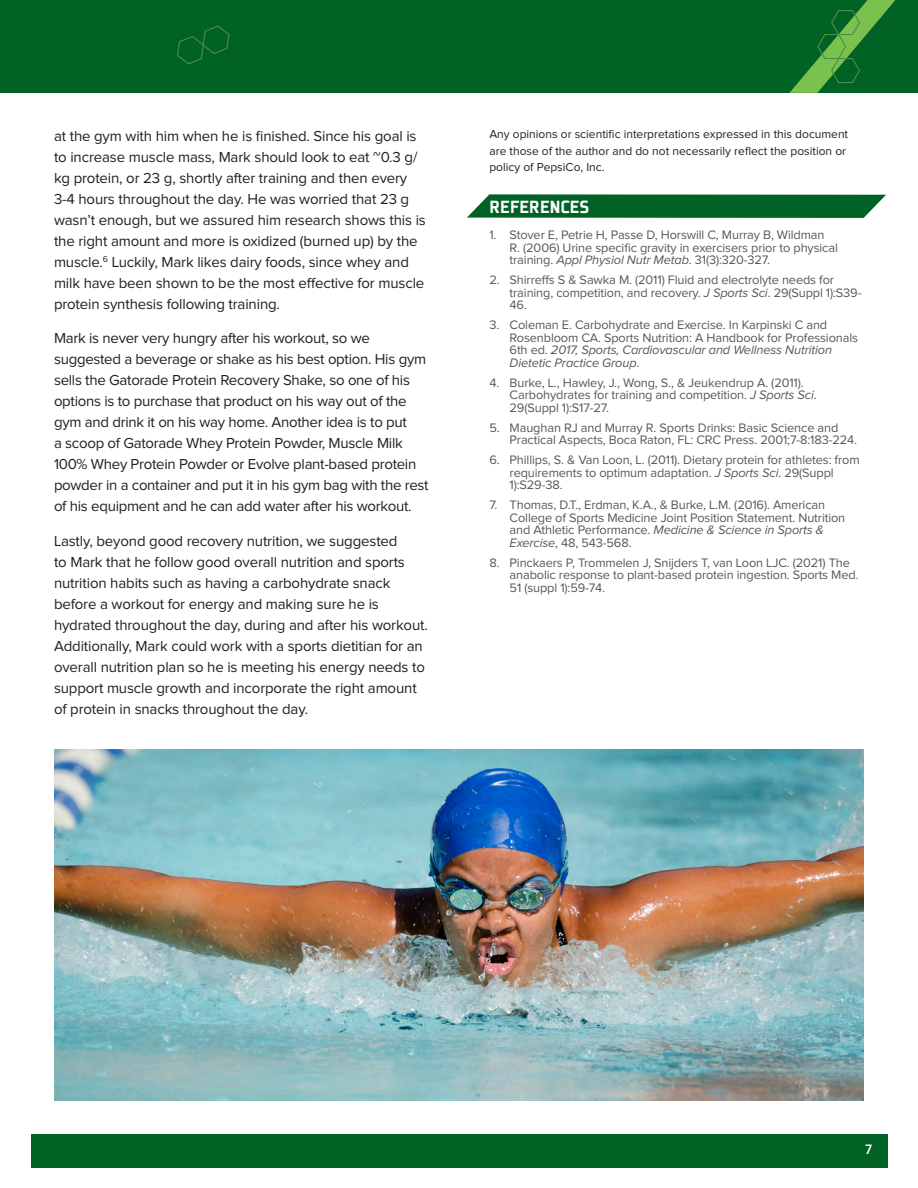
<style>
.page{position:relative;width:918px;height:1188px;background:#fff}
.page>*{position:absolute;margin:0;border:0;box-sizing:border-box;transform-origin:0 0}
.Green_Reverse_Header{font:900 19.5px "Plexes Pro";letter-spacing:-.005em;color:#fff}
.t1{font:15px/21px "Proxima Nova";letter-spacing:-.01em;color:#231f20}
.t2{font:500 15px "Plexes Pro";color:#fff}
.t3{font:12.75px/12.8px "Proxima Nova";letter-spacing:-.01em;color:#57585a}
.t4{font:12px/16.5px "Proxima Nova";color:#231f20}
.s1{font-style:italic}
</style>
<div class="page">
<div style="left:31px;top:1134px;width:856px;height:34px;background:#016226"></div>
<div style="left:0;top:0;width:918px;height:93px;background:#016226"></div>
<svg style="left:177px;top:25px;width:53px;height:40px"></svg>
<svg style="left:789px;top:0;width:107px;height:93px"></svg>
<svg style="left:467px;top:194px;width:419px;height:24px;background:#166f38"></svg>
<img style="left:54px;top:750px;width:810px;height:351px">
<p class="t1" style="left:54px;top:126px;width:373px">at the gym with him when he is finished. Since his goal is to increase muscle mass, Mark should look to eat ~0.3 g/ kg protein, or 23 g, shortly after training and then every 3-4 hours throughout the day. He was worried that 23 g wasn’t enough, but we assured him research shows this is the right amount and more is oxidized (burned up) by the muscle.<sup>6</sup> Luckily, Mark likes dairy foods, since whey and milk have been shown to be the most effective for muscle protein synthesis following training.</p>
<p class="t1" style="left:54px;top:328px;width:376px">Mark is never very hungry after his workout, so we suggested a beverage or shake as his best option. His gym sells the Gatorade Protein Recovery Shake, so one of his options is to purchase that product on his way out of the gym and drink it on his way home. Another idea is to put<br>a scoop of Gatorade Whey Protein Powder, Muscle Milk 100% Whey Protein Powder or Evolve plant-based protein powder in a container and put it in his gym bag with the rest of his equipment and he can add water after his workout.</p>
<p class="t1" style="left:54px;top:531px;width:375px">Lastly, beyond good recovery nutrition, we suggested<br>to Mark that he follow good overall nutrition and sports nutrition habits such as having a carbohydrate snack before a workout for energy and making sure he is hydrated throughout the day, during and after his workout.<br>Additionally, Mark could work with a sports dietitian for an overall nutrition plan so he is meeting his energy needs to support muscle growth and incorporate the right amount of protein in snacks throughout the day.</p>
<p class="t4" style="left:489px;top:127px;width:360px">Any opinions or scientific interpretations expressed in this document are those of the author and do not necessarily reflect the position or policy of PepsiCo, Inc.</p>
<p class="Green_Reverse_Header" style="left:490px;top:194px;width:101px">REFERENCES</p>
<p class="t3" style="left:510px;top:229px;width:330px;text-indent:-20px">1. Stover E, Petrie H, Passe D, Horswill C, Murray B, Wildman<br>R. (2006) Urine specific gravity in exercisers prior to physical training. <span class="s1">Appl Physiol Nutr Metab</span>. 31(3):320-327.</p>
<p class="t3" style="left:510px;top:274px;width:353px;text-indent:-20px">2. Shirreffs S &amp; Sawka M. (2011) Fluid and electrolyte needs for training, competition, and recovery. <span class="s1">J Sports Sci</span>. 29(Suppl 1):S39-<br>46.</p>
<p class="t3" style="left:510px;top:319px;width:350px;text-indent:-20px">3. Coleman E. Carbohydrate and Exercise. In Karpinski C and Rosenbloom CA. Sports Nutrition: A Handbook for Professionals 6th ed. <span class="s1">2017, Sports, Cardiovascular and Wellness Nutrition Dietetic Practice Group</span>.</p>
<p class="t3" style="left:510px;top:376px;width:309px;text-indent:-20px">4. Burke, L., Hawley, J., Wong, S., &amp; Jeukendrup A. (2011).<br>Carbohydrates for training and competition. <span class="s1">J Sports Sci</span>.<br>29(Suppl 1):S17-27.</p>
<p class="t3" style="left:510px;top:421px;width:349px;text-indent:-20px">5. Maughan RJ and Murray R. Sports Drinks: Basic Science and<br>Practical Aspects, Boca Raton, FL: CRC Press. 2001;7-8:183-224.</p>
<p class="t3" style="left:510px;top:454px;width:352px;text-indent:-20px">6. Phillips, S. &amp; Van Loon, L. (2011). Dietary protein for athletes: from requirements to optimum adaptation. <span class="s1">J Sports Sci</span>. 29(Suppl<br>1):S29-38.</p>
<p class="t3" style="left:510px;top:499px;width:337px;text-indent:-20px">7. Thomas, D.T., Erdman, K.A., &amp; Burke, L.M. (2016). American College of Sports Medicine Joint Position Statement. Nutrition and Athletic Performance. <span class="s1">Medicine &amp; Science in Sports &amp; Exercise</span>, 48, 543-568.</p>
<p class="t3" style="left:510px;top:556px;width:351px;text-indent:-20px">8. Pinckaers P, Trommelen J, Snijders T, van Loon LJC. (2021) The anabolic response to plant-based protein ingestion. Sports Med.<br>51 (suppl 1):59-74.</p>
<p class="t2" style="left:865px;top:1140px;width:9px">7</p>
</div>
